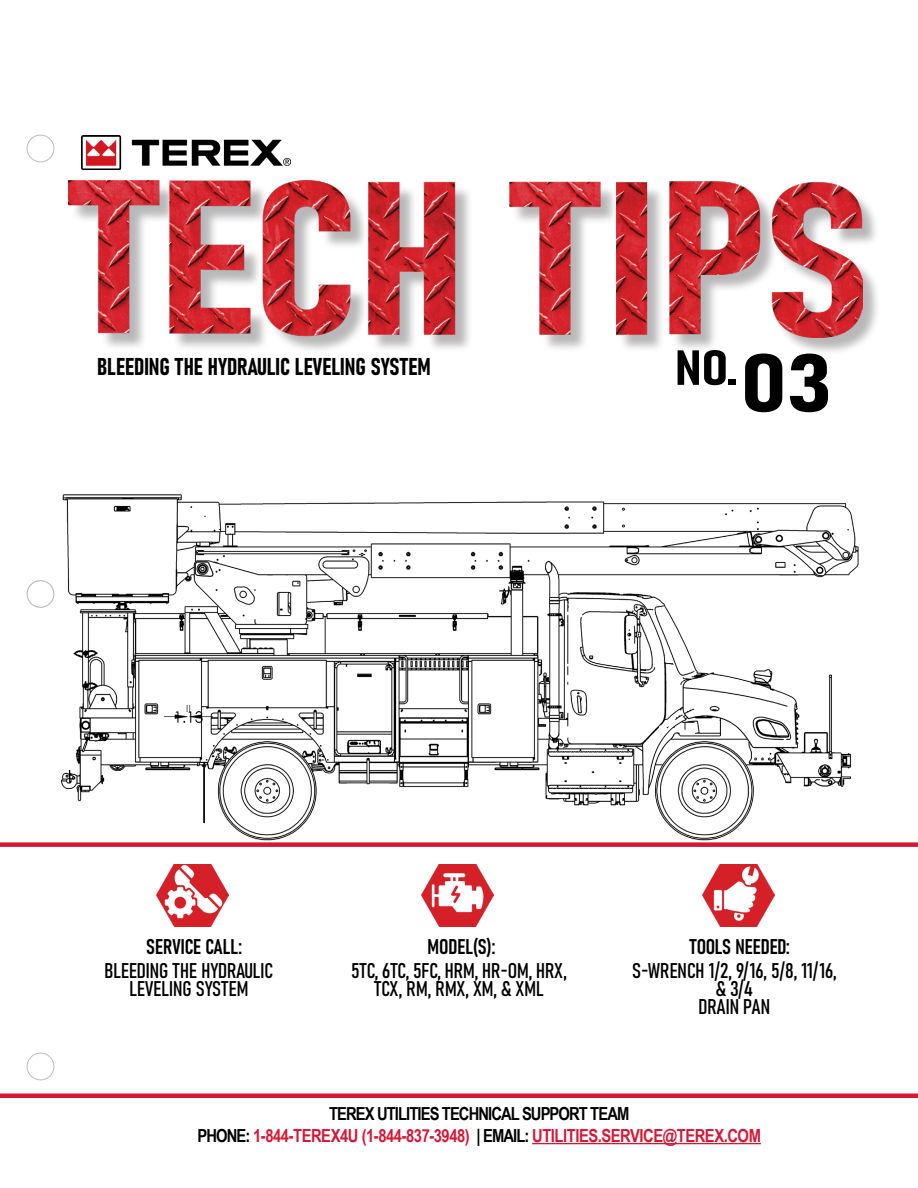
<style>
.page{position:relative;width:918px;height:1188px;background:#fff}
.page>*{position:absolute;margin:0;border:0;box-sizing:border-box;transform-origin:0 0}
.t1{font:81px "Bahnschrift";color:#000;scale:1.22 1}
.t2{font:48.6px "Bahnschrift";color:#000;scale:1.22 1}
.t3{font:24px "Bahnschrift";color:#000}
.t4{font:21px/18px "Bahnschrift";color:#000;text-align:center}
.t5{font:700 18px/21.6px "Arial Narrow";letter-spacing:-.05em;color:#d71635;text-align:center}
.s1{color:#000}
</style>
<div class="page">
<img style="left:52px;top:494px;width:807px;height:347px">
<hr style="left:532px;top:1143px;width:229px;height:1px;background:#d71635">
<div style="left:27px;top:1053px;width:27px;height:27px;border:1px solid #bcbec0;border-radius:50%"></div>
<div style="left:27px;top:581px;width:27px;height:26px;border:1px solid #bcbec0;border-radius:50%"></div>
<div style="left:27px;top:580px;width:27px;height:28px;border:1px solid #bcbec0;border-radius:50%"></div>
<div style="left:27px;top:135px;width:27px;height:27px;border:1px solid #bcbec0;border-radius:50%"></div>
<hr style="left:0;top:1094px;width:918px;height:4px;background:#d71635">
<div style="left:0;top:842px;width:918px;height:5px;background:#d71635"></div>
<img style="left:81px;top:135px;width:210px;height:34px">
<div style="left:71px;top:183px;width:810px;height:173px;background:#717073;opacity:.5"></div>
<img style="left:69px;top:181px;width:793px;height:157px">
<img style="left:157px;top:864px;width:72px;height:62px">
<img style="left:421px;top:864px;width:72px;height:62px">
<img style="left:702px;top:864px;width:72px;height:62px">
<h2 class="t2" style="left:675px;top:331px;width:52px">NO.</h2>
<p class="t3" style="left:97px;top:349px;width:335px">BLEEDING THE HYDRAULIC LEVELING SYSTEM</p>
<h1 class="t1" style="left:740px;top:322px;width:78px">03</h1>
<p class="t4" style="left:146px;top:936px;width:97px">SERVICE CALL:</p>
<p class="t4" style="left:428px;top:936px;width:69px">MODEL(S):</p>
<p class="t4" style="left:689px;top:936px;width:102px">TOOLS NEEDED:</p>
<p class="t4" style="left:105px;top:960px;width:170px">BLEEDING THE HYDRAULIC<br>LEVELING SYSTEM</p>
<p class="t4" style="left:351px;top:960px;width:218px">5TC, 6TC, 5FC, HRM, HR-OM, HRX,<br>TCX, RM, RMX, XM, &amp; XML</p>
<p class="t4" style="left:632px;top:960px;width:206px">S-WRENCH 1/2, 9/16, 5/8, 11/16, &amp; 3/4<br>DRAIN PAN</p>
<p class="t5" style="left:198px;top:1102px;width:565px"><span class="s1">TEREX UTILITIES TECHNICAL SUPPORT TEAM<br>PHONE:</span> 1-844-TEREX4U (1-844-837-3948) <span class="s1">| EMAIL:</span> UTILITIES.SERVICE@TEREX.COM</p>
</div>
